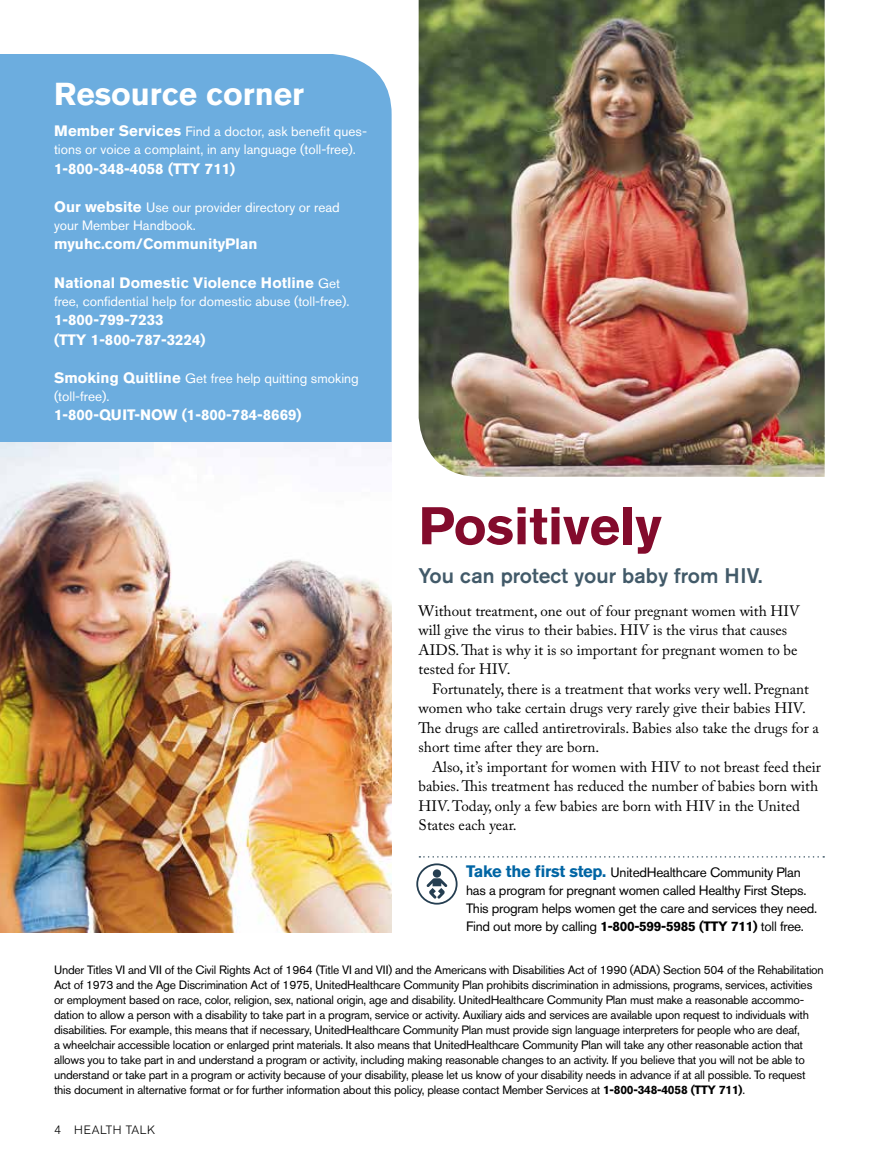
<style>
.page{position:relative;width:878px;height:1161px;background:#fff}
.page>*{position:absolute;margin:0;border:0;box-sizing:border-box;transform-origin:0 0}
.t1{font:700 52.5px "Akzidenz Grotesk BE";color:#830b2c}
.t2{font:700 31.5px "Akzidenz Grotesk BE";color:#fff}
.t3{font:500 21px "Akzidenz Grotesk BE";color:#425a69}
.t4{font:15px/19.5px "Adobe Caslon Pro";color:#000}
.t5{font:700 15px/19.5px "Akzidenz Grotesk BE";color:#fff}
.t6{font:13.5px/18px "Akzidenz Grotesk BE";color:#fff}
.t7{font:13.5px/18px "Akzidenz Grotesk BE";letter-spacing:-.02em;color:#000}
.t8{font:12px/15px "Akzidenz Grotesk BE";letter-spacing:-.02em;color:#000}
.t9{font:300 12px "Akzidenz Grotesk BE";letter-spacing:.05em;color:#000}
.s1{font-weight:700;font-size:15px}
.s2{font-weight:400;font-size:13.5px}
.s3{font-weight:700;font-size:16.5px;color:#0065a4}
.s4{font-weight:700}
</style>
<div class="page">
<div style="left:0;top:54px;width:391px;height:388px;background:#6caddf"></div>
<img style="left:0;top:442px;width:391px;height:491px">
<img style="left:418px;top:0;width:406px;height:477px">
<svg style="left:416px;top:856px;width:408px;height:49px"></svg>
<h2 class="t2" style="left:54px;top:75px;width:251px">Resource corner</h2>
<p class="t6" style="left:54px;top:122px;width:314px"><span class="s1">Member Services</span> Find a doctor, ask benefit ques&shy;tions or voice a complaint, in any language (toll-free).</p>
<p class="t5" style="left:54px;top:159px;width:183px">1-800-348-4058 (TTY 711)</p>
<p class="t6" style="left:54px;top:198px;width:287px"><span class="s1">Our website</span> Use our provider directory or read your Member Handbook.</p>
<p class="t5" style="left:54px;top:234px;width:205px">myuhc.com/CommunityPlan</p>
<p class="t5" style="left:54px;top:273px;width:287px">National Domestic Violence Hotline <span class="s2">Get</span></p>
<p class="t6" style="left:54px;top:292px;width:297px">free, confidential help for domestic abuse (toll-free).</p>
<p class="t5" style="left:54px;top:310px;width:153px">1-800-799-7233<br>(TTY 1-800-787-3224)</p>
<p class="t6" style="left:54px;top:369px;width:306px"><span class="s1">Smoking Quitline</span> Get free help quitting smoking (toll-free).</p>
<p class="t5" style="left:54px;top:405px;width:249px">1-800-QUIT-NOW (1-800-784-8669)</p>
<h1 class="t1" style="left:418px;top:496px;width:244px">Positively</h1>
<h3 class="t3" style="left:418px;top:563px;width:345px">You can protect your baby from HIV.</h3>
<p class="t4" style="left:418px;top:601px;width:382px">Without treatment, one out of four pregnant women with HIV will give the virus to their babies. HIV is the virus that causes AIDS. That is why it is so important for pregnant women to be tested for HIV.</p>
<p class="t4" style="left:418px;top:679px;width:402px;text-indent:14px">Fortunately, there is a treatment that works very well. Pregnant women who take certain drugs very rarely give their babies HIV.<br>The drugs are called antiretrovirals. Babies also take the drugs for a short time after they are born.</p>
<p class="t4" style="left:418px;top:757px;width:404px;text-indent:14px">Also, it’s important for women with HIV to not breast feed their babies. This treatment has reduced the number of babies born with HIV. Today, only a few babies are born with HIV in the United States each year.</p>
<p class="t7" style="left:466px;top:863px;width:353px"><span class="s3">Take the first step.</span> UnitedHealthcare Community Plan has a program for pregnant women called Healthy First Steps.<br>This program helps women get the care and services they need.<br>Find out more by calling <span class="s4">1-800-599-5985 (TTY 711)</span> toll free.</p>
<p class="t8" style="left:54px;top:962px;width:771px">Under Titles VI and VII of the Civil Rights Act of 1964 (Title VI and VII) and the Americans with Disabilities Act of 1990 (ADA) Section 504 of the Rehabilitation Act of 1973 and the Age Discrimination Act of 1975, UnitedHealthcare Community Plan prohibits discrimination in admissions, programs, services, activities or employment based on race, color, religion, sex, national origin, age and disability. UnitedHealthcare Community Plan must make a reasonable accommo&shy;dation to allow a person with a disability to take part in a program, service or activity. Auxiliary aids and services are available upon request to individuals with disabilities. For example, this means that if necessary, UnitedHealthcare Community Plan must provide sign language interpreters for people who are deaf,<br>a wheelchair accessible location or enlarged print materials. It also means that UnitedHealthcare Community Plan will take any other reasonable action that allows you to take part in and understand a program or activity, including making reasonable changes to an activity. If you believe that you will not be able to understand or take part in a program or activity because of your disability, please let us know of your disability needs in advance if at all possible. To request this document in alternative format or for further information about this policy, please contact Member Services at <span class="s4">1-800-348-4058 (TTY 711)</span>.</p>
<p class="t9" style="left:54px;top:1123px;width:103px">4 HEALTH TALK</p>
</div>
